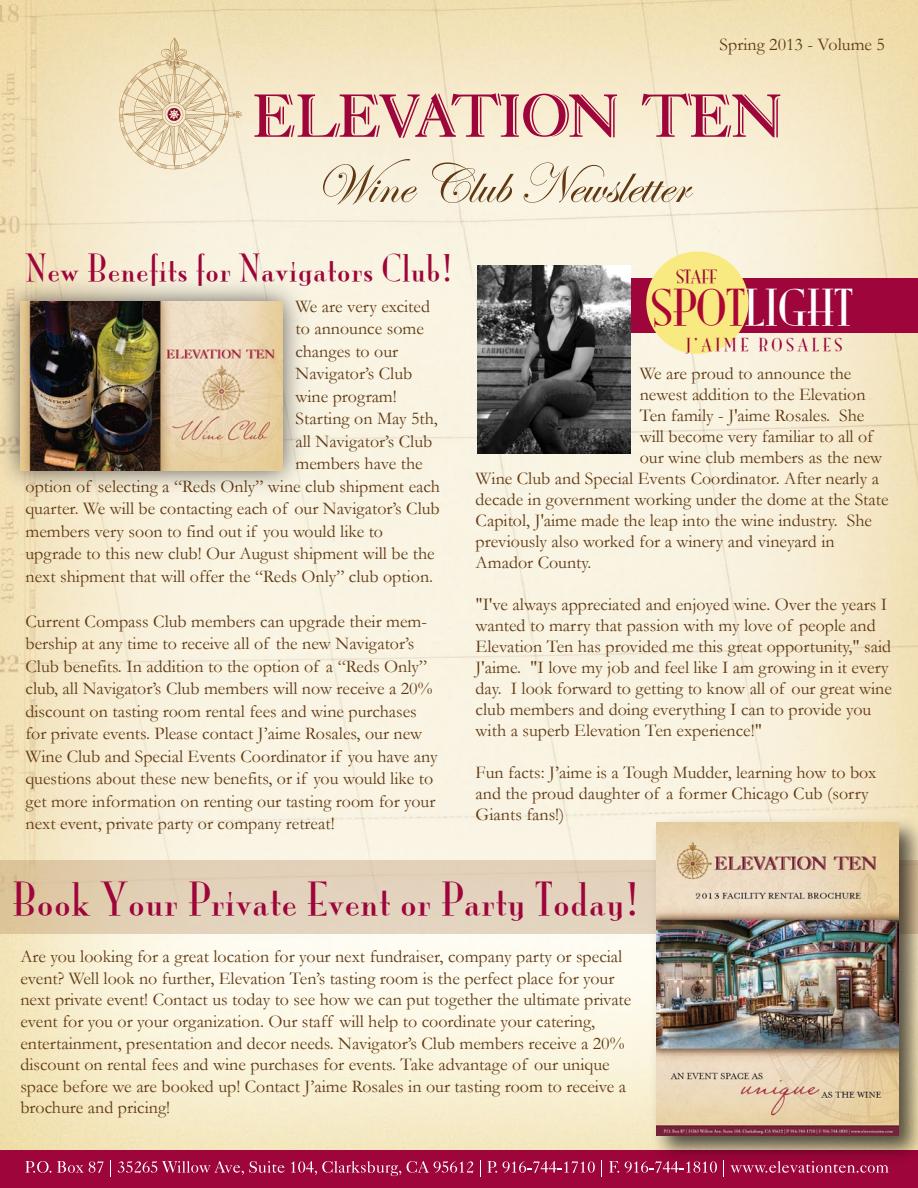
<style>
.page{position:relative;width:918px;height:1188px;background:#fff}
.page>*{position:absolute;margin:0;border:0;box-sizing:border-box;transform-origin:0 0}
.t1{font:56.4px "Edwardian Script ITC";color:#603913}
.t2{font:45.6px "Mona Lisa Solid ITCTT";color:#fff}
.t3{font:42px "Mona Lisa Solid ITCTT";letter-spacing:.04em;color:#9d053b}
.t4{font:34.5px "Mona Lisa Solid ITCTT";letter-spacing:.04em;color:#9d053b}
.t5{font:18px/22.5px "Garamond";color:#603913}
.t6{font:16.8px "Mona Lisa Solid ITCTT";color:#9d053b}
.t7{font:16.5px "Mona Lisa Solid ITCTT";letter-spacing:.22em;color:#9d053b}
.s1{color:#ab0634}
</style>
<div class="page">
<img style="left:0;top:0;width:918px;height:1151px">
<svg style="left:254px;top:93px;width:526px;height:45px;background:#ddaaa6"></svg>
<svg style="left:117px;top:38px;width:125px;height:131px;background:#eadab8"></svg>
<div style="left:0;top:1151px;width:918px;height:37px;background:#9d053b"></div>
<svg style="left:25px;top:1161px;width:26px;height:12px"></svg>
<svg style="left:57px;top:1161px;width:47px;height:12px"></svg>
<svg style="left:110px;top:1160px;width:1px;height:17px"></svg>
<svg style="left:118px;top:1161px;width:167px;height:14px"></svg>
<svg style="left:291px;top:1161px;width:110px;height:15px"></svg>
<svg style="left:407px;top:1161px;width:66px;height:12px"></svg>
<svg style="left:480px;top:1160px;width:1px;height:17px"></svg>
<svg style="left:488px;top:1161px;width:9px;height:12px"></svg>
<svg style="left:503px;top:1161px;width:92px;height:12px"></svg>
<svg style="left:601px;top:1160px;width:1px;height:17px"></svg>
<svg style="left:609px;top:1161px;width:10px;height:12px"></svg>
<svg style="left:625px;top:1161px;width:92px;height:12px"></svg>
<svg style="left:732px;top:1169px;width:157px;height:4px"></svg>
<div style="left:629px;top:278px;width:289px;height:55px;background:#9d053b"></div>
<div style="left:647px;top:252px;width:101px;height:101px;background:#f8e980;border-radius:50%"></div>
<div style="left:646px;top:252px;width:103px;height:102px;border:2px solid #f8e980;border-radius:50%"></div>
<img style="left:0;top:269px;width:314px;height:233px">
<img style="left:21px;top:301px;width:261px;height:169px">
<svg style="left:0;top:860px;width:645px;height:74px;background:#e1d0b7"></svg>
<img style="left:645px;top:810px;width:273px;height:359px">
<img style="left:657px;top:822px;width:241px;height:313px">
<img style="left:478px;top:266px;width:153px;height:187px">
<p class="t5" style="left:720px;top:33px;width:167px">Spring 2013 - Volume 5</p>
<p class="t1" style="left:315px;top:154px;width:375px">Wine Club Newsletter</p>
<p class="t4" style="left:26px;top:241px;width:429px">New Benefits for Navigators Club!</p>
<p class="t5" style="left:296px;top:295px;width:136px">We are very excited</p>
<p class="t5" style="left:296px;top:317px;width:130px">to announce some</p>
<p class="t5" style="left:296px;top:340px;width:104px">changes to our</p>
<p class="t5" style="left:296px;top:362px;width:118px">Navigator’s Club</p>
<p class="t5" style="left:296px;top:385px;width:103px">wine program!</p>
<p class="t5" style="left:296px;top:407px;width:144px">Starting on May 5th,</p>
<p class="t5" style="left:296px;top:430px;width:138px">all Navigator’s Club</p>
<p class="t5" style="left:296px;top:452px;width:129px">members have the</p>
<p class="t5" style="left:26px;top:475px;width:416px">option of selecting a “Reds Only” wine club shipment each</p>
<p class="t5" style="left:26px;top:497px;width:416px">quarter. We will be contacting each of our Navigator’s Club</p>
<p class="t5" style="left:26px;top:520px;width:359px">members very soon to find out if you would like to</p>
<p class="t5" style="left:26px;top:542px;width:411px">upgrade to this new club! Our August shipment will be the</p>
<p class="t5" style="left:26px;top:565px;width:409px">next shipment that will offer the “Reds Only” club option.</p>
<p class="t5" style="left:26px;top:610px;width:414px">Current Compass Club members can upgrade their mem&shy;bership at any time to receive all of the new Navigator’s Club benefits. In addition to the option of a “Reds Only” club, all Navigator’s Club members will now receive a 20% discount on tasting room rental fees and wine purchases for private events. Please contact J’aime Rosales, our new Wine Club and Special Events Coordinator if you have any questions about these new benefits, or if you would like to get more information on renting our tasting room for your next event, private party or company retreat!</p>
<p class="t6" style="left:676px;top:264px;width:42px">STAFF</p>
<p class="t2" style="left:651px;top:273px;width:203px"><span class="s1">SPOT</span>LIGHT</p>
<p class="t7" style="left:686px;top:332px;width:158px">J’AIME ROSALES</p>
<p class="t5" style="left:640px;top:362px;width:213px">We are proud to announce the</p>
<p class="t5" style="left:640px;top:383px;width:227px">newest addition to the Elevation</p>
<p class="t5" style="left:640px;top:404px;width:226px">Ten family - J'aime Rosales. She</p>
<p class="t5" style="left:640px;top:425px;width:235px">will become very familiar to all of</p>
<p class="t5" style="left:640px;top:446px;width:244px">our wine club members as the new</p>
<p class="t5" style="left:476px;top:467px;width:405px">Wine Club and Special Events Coordinator. After nearly a</p>
<p class="t5" style="left:476px;top:488px;width:415px">decade in government working under the dome at the State</p>
<p class="t5" style="left:476px;top:509px;width:398px">Capitol, J'aime made the leap into the wine industry. She</p>
<p class="t5" style="left:476px;top:530px;width:361px">previously also worked for a winery and vineyard in</p>
<p class="t5" style="left:476px;top:551px;width:117px">Amador County.</p>
<p class="t5" style="left:476px;top:594px;width:418px;line-height:21px">"I've always appreciated and enjoyed wine. Over the years I wanted to marry that passion with my love of people and Elevation Ten has provided me this great opportunity," said J'aime. "I love my job and feel like I am growing in it every day. I look forward to getting to know all of our great wine club members and doing everything I can to provide you with a superb Elevation Ten experience!"</p>
<p class="t5" style="left:476px;top:762px;width:402px;line-height:21px">Fun facts: J’aime is a Tough Mudder, learning how to box and the proud daughter of a former Chicago Cub (sorry<br>Giants fans!)</p>
<p class="t3" style="left:13px;top:867px;width:628px">Book Your Private Event or Party Today!</p>
<p class="t5" style="left:20px;top:946px;width:613px;line-height:21.6px">Are you looking for a great location for your next fundraiser, company party or special event? Well look no further, Elevation Ten’s tasting room is the perfect place for your next private event! Contact us today to see how we can put together the ultimate private event for you or your organization. Our staff will help to coordinate your catering, entertainment, presentation and decor needs. Navigator’s Club members receive a 20% discount on rental fees and wine purchases for events. Take advantage of our unique space before we are booked up! Contact J’aime Rosales in our tasting room to receive a brochure and pricing!</p>
</div>
